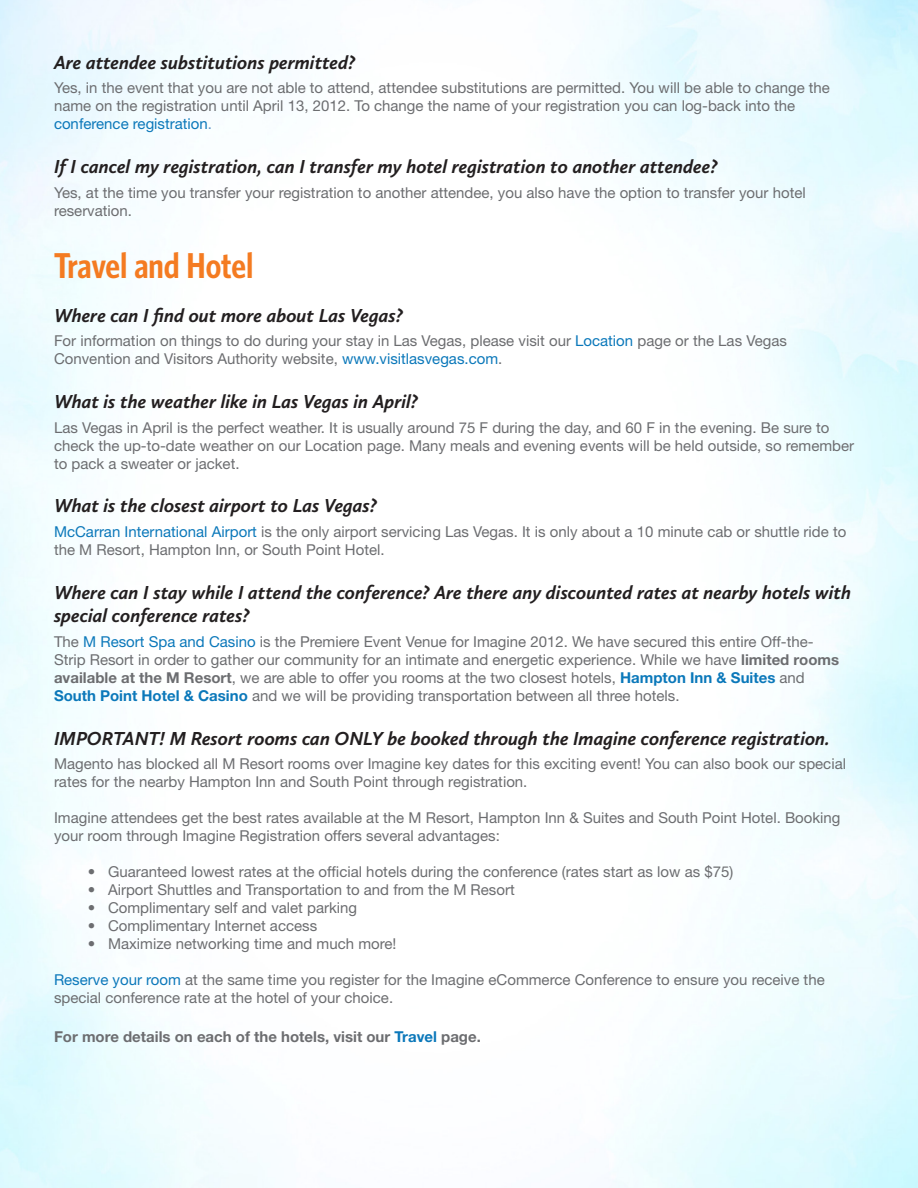
<style>
.page{position:relative;width:918px;height:1188px;background:#fff}
.page>*{position:absolute;margin:0;border:0;box-sizing:border-box;transform-origin:0 0}
.head{font:600 condensed 36px "Whitney HTF";color:#f47b21}
.subhead{font:italic 700 19.5px/23.4px "Calluna Sans";color:#231f20}
.t1{font:15px/18px "Helvetica Neue";color:#6c6d70}
.subhead-2{font:700 15px "Helvetica Neue";color:#6c6d70}
.s1{color:#0b78ba}
.s2{color:#6695ca}
.s3{font-weight:700}
.s4{font-weight:700;color:#0b78ba}
</style>
<div class="page">
<p class="subhead" style="left:54px;top:50px;width:303px">Are attendee substitutions permitted?</p>
<p class="t1" style="left:54px;top:79px;width:778px">Yes, in the event that you are not able to attend, attendee substitutions are permitted. You will be able to change the</p>
<p class="t1" style="left:54px;top:97px;width:743px">name on the registration until April 13, 2012. To change the name of your registration you can log-back into the <span class="s1">conference registration</span><span class="s2">.</span></p>
<p class="subhead" style="left:54px;top:154px;width:665px">If I cancel my registration, can I transfer my hotel registration to another attendee?</p>
<p class="t1" style="left:54px;top:183px;width:753px">Yes, at the time you transfer your registration to another attendee, you also have the option to transfer your hotel reservation.</p>
<p class="head" style="left:54px;top:245px;width:201px">Travel and Hotel</p>
<p class="subhead" style="left:54px;top:303px;width:351px">Where can I find out more about Las Vegas?</p>
<p class="t1" style="left:54px;top:332px;width:734px">For information on things to do during your stay in Las Vegas, please visit our <span class="s1">Location</span> page or the Las Vegas<br>Convention and Visitors Authority website, <span class="s1">www.visitlasvegas.com</span>.</p>
<p class="subhead" style="left:54px;top:389px;width:366px">What is the weather like in Las Vegas in April?</p>
<p class="t1" style="left:54px;top:418px;width:802px">Las Vegas in April is the perfect weather. It is usually around 75 F during the day, and 60 F in the evening. Be sure to check the up-to-date weather on our Location page. Many meals and evening events will be held outside, so remember to pack a sweater or jacket.</p>
<p class="subhead" style="left:54px;top:494px;width:325px">What is the closest airport to Las Vegas?</p>
<p class="t1" style="left:54px;top:523px;width:794px"><span class="s1">McCarran International Airport</span> is the only airport servicing Las Vegas. It is only about a 10 minute cab or shuttle ride to the M Resort, Hampton Inn, or South Point Hotel.</p>
<p class="subhead" style="left:54px;top:580px;width:799px">Where can I stay while I attend the conference? Are there any discounted rates at nearby hotels with special conference rates?</p>
<p class="t1" style="left:54px;top:632px;width:787px">The <span class="s1">M Resort Spa and Casino</span> is the Premiere Event Venue for Imagine 2012. We have secured this entire Off-the-Strip Resort in order to gather our community for an intimate and energetic experience. While we have <span class="s3">limited rooms available at the M Resort</span>, we are able to offer you rooms at the two closest hotels, <span class="s4">Hampton Inn &amp; Suites</span> and <span class="s4">South Point Hotel &amp; Casino</span> and we will be providing transportation between all three hotels.</p>
<p class="subhead" style="left:54px;top:726px;width:777px">IMPORTANT! M Resort rooms can ONLY be booked through the Imagine conference registration.</p>
<p class="t1" style="left:54px;top:755px;width:794px">Magento has blocked all M Resort rooms over Imagine key dates for this exciting event! You can also book our special rates for the nearby Hampton Inn and South Point through registration.</p>
<p class="t1" style="left:54px;top:809px;width:788px">Imagine attendees get the best rates available at the M Resort, Hampton Inn &amp; Suites and South Point Hotel. Booking your room through Imagine Registration offers several advantages:</p>
<p class="t1" style="left:88px;top:863px;width:647px">• Guaranteed lowest rates at the official hotels during the conference (rates start as low as $75)</p>
<p class="t1" style="left:88px;top:881px;width:429px">• Airport Shuttles and Transportation to and from the M Resort</p>
<p class="t1" style="left:88px;top:899px;width:271px">• Complimentary self and valet parking</p>
<p class="t1" style="left:88px;top:917px;width:231px">• Complimentary Internet access</p>
<p class="t1" style="left:88px;top:935px;width:310px">• Maximize networking time and much more!</p>
<p class="t1" style="left:54px;top:971px;width:772px"><span class="s1">Reserve your room</span> at the same time you register for the Imagine eCommerce Conference to ensure you receive the special conference rate at the hotel of your choice.</p>
<p class="subhead-2" style="left:54px;top:1027px;width:428px">For more details on each of the hotels, visit our <span class="s1">Travel</span> page.</p>
</div>
